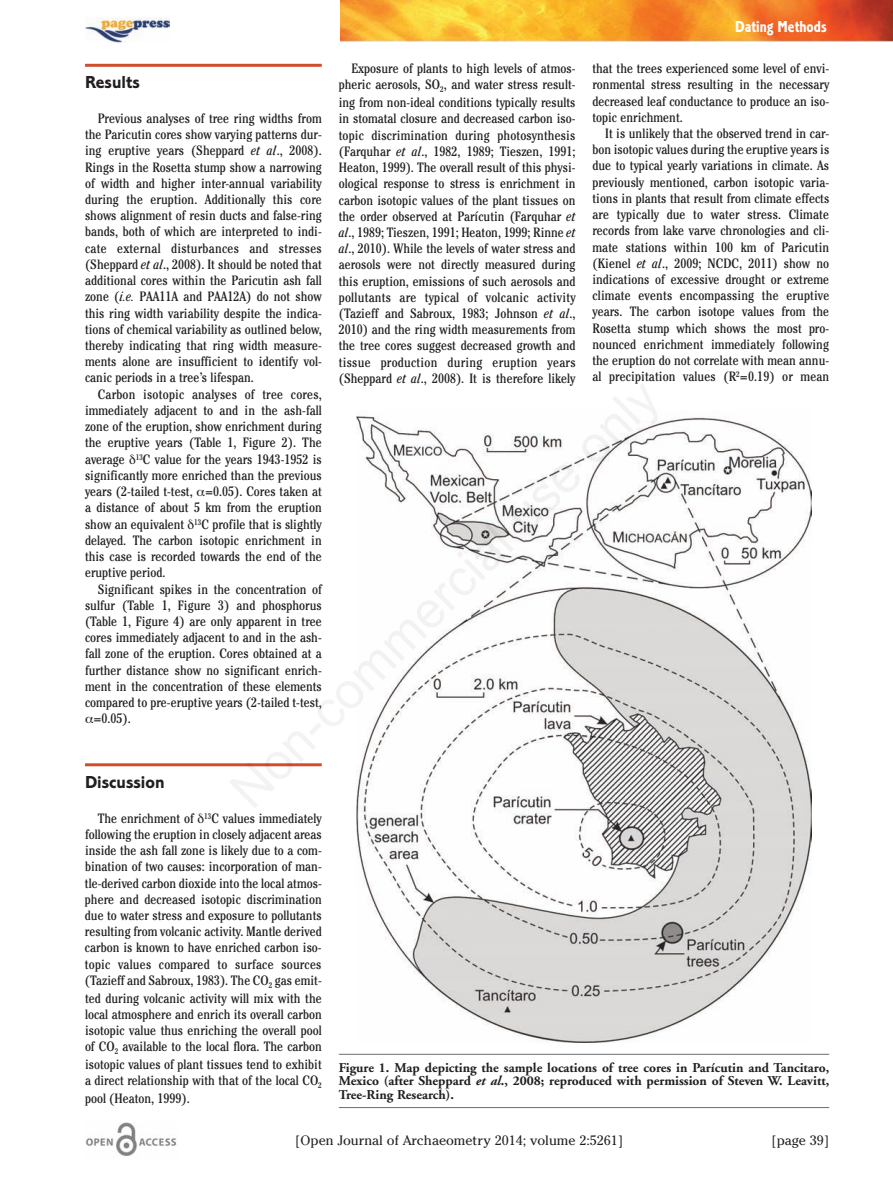
<style>
.page{position:relative;width:893px;height:1191px;background:#fff}
.page>*{position:absolute;margin:0;border:0;box-sizing:border-box;transform-origin:0 0}
.t1{font:18px "Corinthian Bold Plain";color:#231f20}
.t2{font:16.5px "Corinthian Bold Condensed Plain";color:#fff}
.t3{font:condensed 13.5px/16.2px "Cheltenham";color:#231f20;text-align:justify}
.t4{font:700 13.5px/13.5px "Adobe Garamond";color:#231f20;text-align:justify}
.t5{font:13.5px "Cheltenham";color:#231f20}
.s1{font-style:italic}
</style>
<div class="page">
<hr style="left:85px;top:64px;width:237px;height:3px;background:#ce4f2d">
<hr style="left:85px;top:763px;width:237px;height:3px;background:#ce4f2d">
<img style="left:86px;top:1123px;width:91px;height:33px">
<img style="left:340px;top:0;width:553px;height:41px">
<img style="left:85px;top:17px;width:84px;height:26px">
<hr style="left:339px;top:1054px;width:490px;height:1px;background:#6c6d70">
<hr style="left:339px;top:1107px;width:490px;height:1px;background:#6c6d70">
<img style="left:356px;top:416px;width:456px;height:626px">
<h1 class="t1" style="left:85px;top:76px;width:56px">Results</h1>
<p class="t3" style="left:85px;top:112px;width:238px;text-indent:13px">Previous analyses of tree ring widths from the Paricutin cores show varying patterns dur&shy;ing eruptive years (Sheppard <span class="s1">et al</span>., 2008).<br>Rings in the Rosetta stump show a narrowing of width and higher inter-annual variability during the eruption. Additionally this core shows alignment of resin ducts and false-ring bands, both of which are interpreted to indi&shy;cate external disturbances and stresses (Sheppard <span class="s1">et al</span>., 2008). It should be noted that additional cores within the Paricutin ash fall zone (<span class="s1">i.e.</span> PAA11A and PAA12A) do not show this ring width variability despite the indica&shy;tions of chemical variability as outlined below, thereby indicating that ring width measure&shy;ments alone are insufficient to identify vol&shy;canic periods in a tree’s lifespan.</p>
<p class="t3" style="left:85px;top:387px;width:238px;text-indent:13px">Carbon isotopic analyses of tree cores, immediately adjacent to and in the ash-fall zone of the eruption, show enrichment during the eruptive years (Table 1, Figure 2). The average <sup>13</sup>C value for the years 1943-1952 is significantly more enriched than the previous years (2-tailed t-test, =0.05). Cores taken at a distance of about 5 km from the eruption show an equivalent <sup>13</sup>C profile that is slightly delayed. The carbon isotopic enrichment in this case is recorded towards the end of the eruptive period.</p>
<p class="t3" style="left:98px;top:582px;width:226px">Significant spikes in the concentration of</p>
<p class="t3" style="left:85px;top:598px;width:238px">sulfur (Table 1, Figure 3) and phosphorus</p>
<p class="t3" style="left:85px;top:614px;width:238px">(Table 1, Figure 4) are only apparent in tree</p>
<p class="t3" style="left:85px;top:631px;width:238px">cores immediately adjacent to and in the ash-</p>
<p class="t3" style="left:85px;top:647px;width:238px">fall zone of the eruption. Cores obtained at a</p>
<p class="t3" style="left:85px;top:663px;width:238px">further distance show no significant enrich-</p>
<p class="t3" style="left:85px;top:679px;width:238px">ment in the concentration of these elements</p>
<p class="t3" style="left:85px;top:695px;width:238px">compared to pre-eruptive years (2-tailed t-test,</p>
<p class="t3" style="left:94px;top:712px;width:39px">=0.05).</p>
<p class="t3" style="left:339px;top:62px;width:238px;text-align:right">Exposure of plants to high levels of atmos&shy;pheric aerosols, SO<sub>2</sub>, and water stress result-</p>
<p class="t3" style="left:339px;top:96px;width:238px">ing from non-ideal conditions typically results in stomatal closure and decreased carbon iso&shy;topic discrimination during photosynthesis (Farquhar <span class="s1">et al</span>., 1982, 1989; Tieszen, 1991; Heaton, 1999). The overall result of this physi&shy;ological response to stress is enrichment in carbon isotopic values of the plant tissues on the order observed at Parícutin (Farquhar <span class="s1">et al</span>., 1989; Tieszen, 1991; Heaton, 1999; Rinne <span class="s1">et al</span>., 2010). While the levels of water stress and aerosols were not directly measured during this eruption, emissions of such aerosols and pollutants are typical of volcanic activity (Tazieff and Sabroux, 1983; Johnson <span class="s1">et al</span>., 2010) and the ring width measurements from the tree cores suggest decreased growth and tissue production during eruption years (Sheppard <span class="s1">et al</span>., 2008). It is therefore likely</p>
<p class="t2" style="left:735px;top:21px;width:93px">Dating Methods</p>
<p class="t3" style="left:592px;top:62px;width:238px">that the trees experienced some level of envi&shy;ronmental stress resulting in the necessary decreased leaf conductance to produce an iso&shy;topic enrichment.</p>
<p class="t3" style="left:592px;top:127px;width:238px;text-indent:13px">It is unlikely that the observed trend in car&shy;bon isotopic values during the eruptive years is due to typical yearly variations in climate. As previously mentioned, carbon isotopic varia&shy;tions in plants that result from climate effects are typically due to water stress. Climate records from lake varve chronologies and cli&shy;mate stations within 100 km of Paricutin (Kienel <span class="s1">et al</span>., 2009; NCDC, 2011) show no indications of excessive drought or extreme climate events encompassing the eruptive years. The carbon isotope values from the Rosetta stump which shows the most pro&shy;nounced enrichment immediately following the eruption do not correlate with mean annu&shy;al precipitation values (R<sup>2</sup>=0.19) or mean</p>
<h1 class="t1" style="left:85px;top:775px;width:81px">Discussion</h1>
<p class="t3" style="left:85px;top:811px;width:238px;text-indent:13px">The enrichment of <sup>13</sup>C values immediately following the eruption in closely adjacent areas inside the ash fall zone is likely due to a com&shy;bination of two causes: incorporation of man&shy;tle-derived carbon dioxide into the local atmos&shy;phere and decreased isotopic discrimination due to water stress and exposure to pollutants resulting from volcanic activity. Mantle derived carbon is known to have enriched carbon iso&shy;topic values compared to surface sources (Tazieff and Sabroux, 1983). The CO<sub>2</sub> gas emit-</p>
<p class="t3" style="left:85px;top:991px;width:238px">ted during volcanic activity will mix with the local atmosphere and enrich its overall carbon isotopic value thus enriching the overall pool of CO<sub>2</sub> available to the local flora. The carbon</p>
<p class="t3" style="left:85px;top:1057px;width:238px">isotopic values of plant tissues tend to exhibit a direct relationship with that of the local CO<sub>2</sub></p>
<p class="t3" style="left:85px;top:1091px;width:106px">pool (Heaton, 1999).</p>
<p class="t4" style="left:339px;top:1061px;width:492px">Figure 1. Map depicting the sample locations of tree cores in Parícutin and Tancitaro, Mexico (after Sheppard <span class="s1">et al</span>., 2008; reproduced with permission of Steven W. Leavitt, Tree-Ring Research).</p>
<p class="t5" style="left:295px;top:1132px;width:330px">[Open Journal of Archaeometry 2014; volume 2:5261]</p>
<p class="t5" style="left:771px;top:1132px;width:59px">[page 39]</p>
</div>
